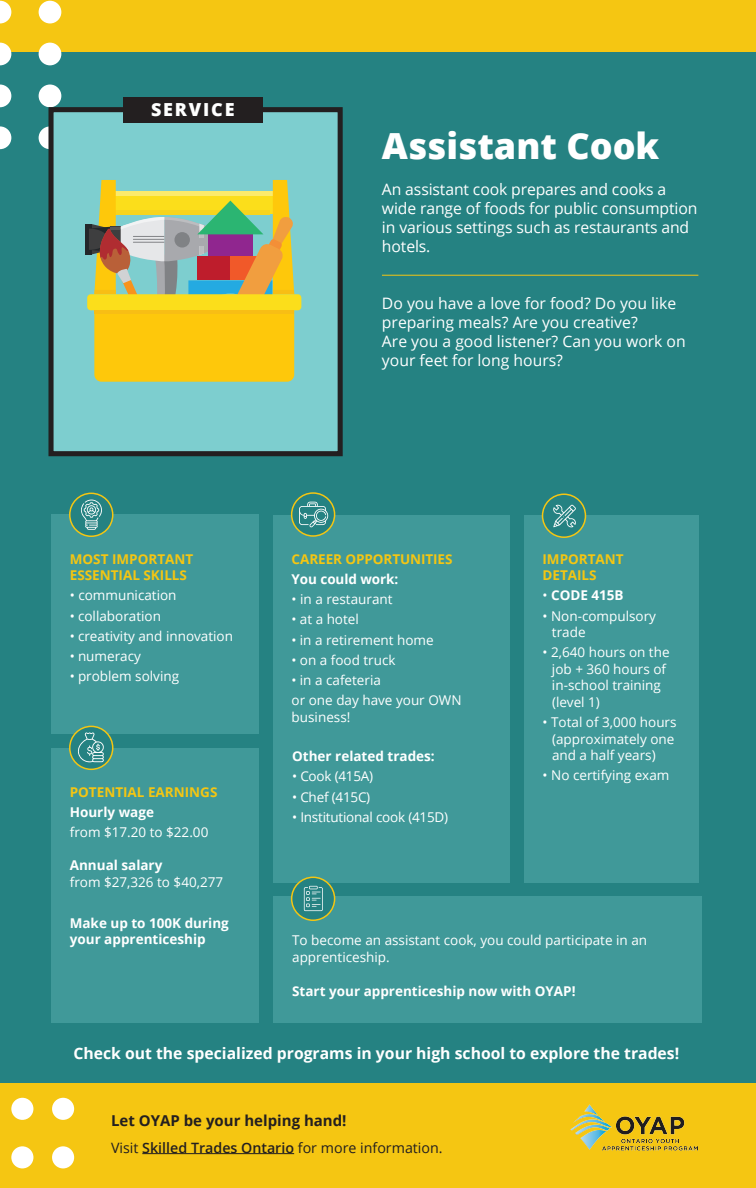
<style>
.page{position:relative;width:756px;height:1188px;background:#258282}
.page>*{position:absolute;margin:0;border:0;box-sizing:border-box;transform-origin:0 0}
.t1{font:800 36px "Open Sans";color:#fff}
.t2{font:800 18px "Open Sans";letter-spacing:.1em;color:#fff}
.t3{font:15.75px/18.9px "Open Sans";letter-spacing:-.01em;color:#fff}
.t4{font:700 15.75px "Open Sans";color:#fff}
.t5{font:700 15px "Open Sans";color:#231f20}
.t6{font:14.25px "Open Sans";color:#231f20}
.t7{font:13.5px/16.5px "Open Sans";color:#fff}
.t8{font:700 13.5px/16.5px "Open Sans";color:#fff}
.t9{font:700 13.5px/16.5px "Open Sans";color:#f5c612}
.s1{font-weight:400}
.s2{font-weight:600}
</style>
<div class="page">
<div style="left:0;top:0;width:756px;height:52px;background:#f5c612"></div>
<div style="left:0;top:1083px;width:756px;height:105px;background:#f5c612"></div>
<div style="left:11px;top:1146px;width:22px;height:22px;background:#fff;border-radius:50%"></div>
<div style="left:11px;top:1098px;width:22px;height:22px;background:#fff;border-radius:50%"></div>
<div style="left:52px;top:1146px;width:22px;height:22px;background:#fff;border-radius:50%"></div>
<div style="left:52px;top:1098px;width:22px;height:22px;background:#fff;border-radius:50%"></div>
<hr style="left:382px;top:275px;width:316px;height:1px;background:#f5c612">
<div style="left:51px;top:515px;width:207px;height:219px;background:#409999"></div>
<div style="left:51px;top:748px;width:207px;height:275px;background:#409999"></div>
<div style="left:273px;top:896px;width:429px;height:127px;background:#409999"></div>
<div style="left:273px;top:515px;width:236px;height:368px;background:#409999"></div>
<div style="left:524px;top:515px;width:175px;height:368px;background:#409999"></div>
<img style="left:570px;top:1104px;width:127px;height:46px">
<hr style="left:142px;top:1153px;width:152px;height:1px;background:#231f20">
<svg style="left:70px;top:726px;width:43px;height:43px"></svg>
<div style="left:69px;top:726px;width:44px;height:44px;border:2px solid #f5c612;border-radius:50%"></div>
<svg style="left:78px;top:733px;width:26px;height:29px"></svg>
<svg style="left:292px;top:493px;width:43px;height:43px"></svg>
<div style="left:291px;top:492px;width:44px;height:45px;border:2px solid #f5c612;border-radius:50%"></div>
<svg style="left:299px;top:502px;width:29px;height:26px"></svg>
<div style="left:70px;top:493px;width:43px;height:43px;background:#258282;border-radius:50%"></div>
<div style="left:69px;top:493px;width:44px;height:44px;border:2px solid #f5c612;border-radius:50%"></div>
<svg style="left:81px;top:500px;width:21px;height:30px"></svg>
<div style="left:543px;top:494px;width:42px;height:43px;background:#258282;border-radius:50%"></div>
<div style="left:542px;top:494px;width:44px;height:44px;border:2px solid #f5c612;border-radius:50%"></div>
<svg style="left:553px;top:505px;width:23px;height:22px"></svg>
<div style="left:292px;top:877px;width:43px;height:43px;background:#258282;border-radius:50%"></div>
<div style="left:291px;top:877px;width:44px;height:44px;border:2px solid #f5c612;border-radius:50%"></div>
<svg style="left:304px;top:886px;width:19px;height:25px"></svg>
<svg style="left:0;top:1px;width:11px;height:22px"></svg>
<div style="left:39px;top:1px;width:22px;height:22px;background:#fff;border-radius:50%"></div>
<svg style="left:0;top:43px;width:11px;height:22px"></svg>
<div style="left:39px;top:43px;width:22px;height:22px;background:#fff;border-radius:50%"></div>
<svg style="left:0;top:85px;width:11px;height:22px"></svg>
<div style="left:39px;top:85px;width:22px;height:22px;background:#fff;border-radius:50%"></div>
<svg style="left:0;top:126px;width:11px;height:23px"></svg>
<div style="left:39px;top:126px;width:22px;height:23px;background:#fff;border-radius:50%"></div>
<div style="left:48px;top:107px;width:295px;height:349px;background:#7dcecf;border:5px solid #231f20"></div>
<div style="left:123px;top:97px;width:140px;height:25px;background:#231f20"></div>
<div style="left:86px;top:224px;width:6px;height:30px;background:#23272a"></div>
<div style="left:87px;top:294px;width:214px;height:16px;background:#fbde1b;border-radius:4px"></div>
<svg style="left:89px;top:180px;width:205px;height:202px"></svg>
<hr style="left:94px;top:310px;width:200px;height:4px;background:#f8be14">
<div style="left:168px;top:319px;width:52px;height:52px;background:#fec80b;border-radius:50%"></div>
<h2 class="t2" style="left:151px;top:96px;width:85px">SERVICE</h2>
<h1 class="t1" style="left:382px;top:118px;width:279px">Assistant Cook</h1>
<p class="t3" style="left:382px;top:179px;width:317px">An assistant cook prepares and cooks a wide range of foods for public consumption in various settings such as restaurants and hotels.</p>
<p class="t3" style="left:382px;top:294px;width:305px">Do you have a love for food? Do you like preparing meals? Are you creative?<br>Are you a good listener? Can you work on your feet for long hours?</p>
<p class="t9" style="left:70px;top:550px;width:125px">MOST IMPORTANT<br>ESSENTIAL SKILLS</p>
<p class="t7" style="left:70px;top:587px;width:108px">• communication</p>
<p class="t7" style="left:70px;top:607px;width:93px">• collaboration</p>
<p class="t7" style="left:70px;top:627px;width:165px">• creativity and innovation</p>
<p class="t7" style="left:70px;top:648px;width:73px">• numeracy</p>
<p class="t7" style="left:70px;top:668px;width:111px">• problem solving</p>
<p class="t9" style="left:70px;top:783px;width:149px">POTENTIAL EARNINGS</p>
<p class="t8" style="left:70px;top:804px;width:86px">Hourly wage</p>
<p class="t7" style="left:70px;top:824px;width:140px">from $17.20 to $22.00</p>
<p class="t8" style="left:70px;top:857px;width:94px">Annual salary</p>
<p class="t7" style="left:70px;top:873px;width:155px">from $27,326 to $40,277</p>
<p class="t8" style="left:70px;top:914px;width:161px">Make up to 100K during your apprenticeship</p>
<p class="t9" style="left:292px;top:550px;width:162px">CAREER OPPORTUNITIES</p>
<p class="t8" style="left:292px;top:570px;width:108px">You could work:</p>
<p class="t7" style="left:292px;top:591px;width:102px">• in a restaurant</p>
<p class="t7" style="left:292px;top:611px;width:69px">• at a hotel</p>
<p class="t7" style="left:292px;top:631px;width:144px">• in a retirement home</p>
<p class="t7" style="left:292px;top:651px;width:105px">• on a food truck</p>
<p class="t7" style="left:292px;top:670px;width:171px;line-height:20.2px">• in a cafeteria<br>or one day have your OWN</p>
<p class="t7" style="left:292px;top:708px;width:60px">business!</p>
<p class="t8" style="left:292px;top:748px;width:144px">Other related trades:</p>
<p class="t7" style="left:292px;top:768px;width:83px">• Cook (415A)</p>
<p class="t7" style="left:292px;top:788px;width:80px">• Chef (415C)</p>
<p class="t7" style="left:292px;top:808px;width:158px">• Institutional cook (415D)</p>
<p class="t9" style="left:543px;top:550px;width:83px">IMPORTANT<br>DETAILS</p>
<p class="t8" style="left:543px;top:587px;width:83px"><span class="s1">•</span> CODE 415B</p>
<p class="t7" style="left:552px;top:607px;width:106px;text-indent:-9px">• Non-compulsory trade</p>
<p class="t7" style="left:552px;top:644px;width:119px;text-indent:-9px">• 2,640 hours on the job + 360 hours of in-school training (level 1)</p>
<p class="t7" style="left:552px;top:714px;width:126px;text-indent:-9px">• Total of 3,000 hours (approximately one and a half years)</p>
<p class="t7" style="left:543px;top:767px;width:128px">• No certifying exam</p>
<p class="t7" style="left:292px;top:932px;width:356px">To become an assistant cook, you could participate in an apprenticeship.</p>
<p class="t8" style="left:292px;top:983px;width:285px">Start your apprenticeship now with OYAP!</p>
<p class="t4" style="left:73px;top:1042px;width:607px">Check out the specialized programs in your high school to explore the trades!</p>
<p class="t5" style="left:111px;top:1110px;width:237px">Let OYAP be your helping hand!</p>
<p class="t6" style="left:111px;top:1138px;width:333px">Visit <span class="s2">Skilled Trades Ontario</span> for more information.</p>
</div>
